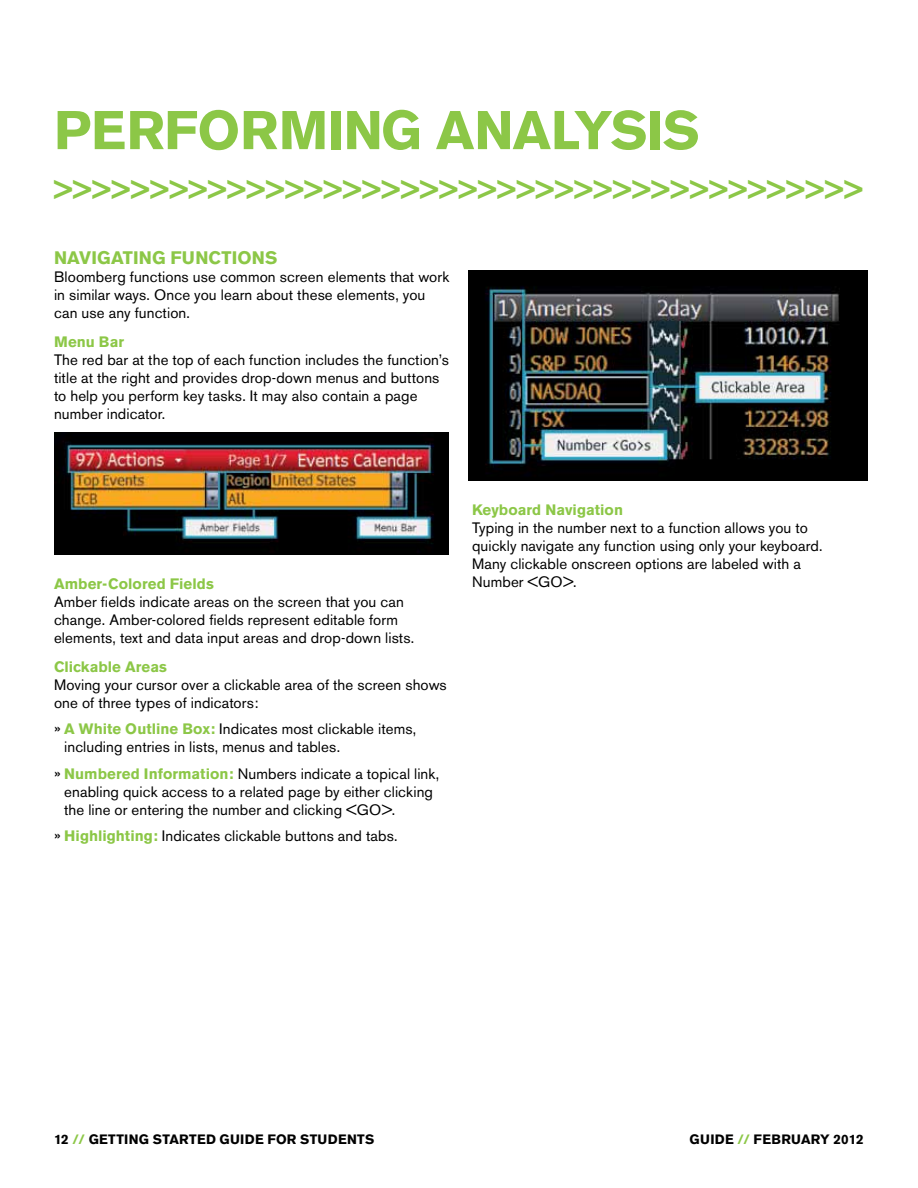
<style>
.page{position:relative;width:918px;height:1188px;background:#fff}
.page>*{position:absolute;margin:0;border:0;box-sizing:border-box;transform-origin:0 0}
.t1{font:700 54px "Akzidenz Grotesk BE";color:#8cc747}
.t2{font:700 27px "Akzidenz Grotesk BE";color:#8cc747}
.t3{font:700 18px "Akzidenz Grotesk BE";letter-spacing:.005em;color:#8cc747}
.t4{font:15px/18px "Akzidenz Grotesk BE";letter-spacing:.01em;color:#000}
.t5{font:700 15px "Akzidenz Grotesk BE";letter-spacing:.005em;color:#8cc747}
.t6{font:700 13.5px "Akzidenz Grotesk BE";letter-spacing:.025em;color:#000}
.s1{font-size:16.5px}
.s2{font-weight:700;color:#8cc747}
.s3{color:#8cc747}
</style>
<div class="page">
<img style="left:54px;top:432px;width:394px;height:123px">
<img style="left:469px;top:271px;width:398px;height:209px">
<h1 class="t1" style="left:54px;top:99px;width:75px">Performing</h1>
<h1 class="t1" style="left:436px;top:99px;width:205px">An alysis</h1>
<h2 class="t2" style="left:54px;top:174px;width:810px">&gt;&gt;&gt;&gt;&gt;&gt;&gt;&gt;&gt;&gt;&gt;&gt;&gt;&gt;&gt;&gt;&gt;&gt;&gt;&gt;&gt;&gt;&gt;&gt;&gt;&gt;&gt;&gt;&gt;&gt;&gt;&gt;&gt;&gt;&gt;&gt;&gt;&gt;&gt;&gt;&gt;&gt;</h2>
<p class="t3" style="left:54px;top:247px;width:81px">Navigating</p>
<p class="t3" style="left:171px;top:247px;width:25px">Functions</p>
<p class="t4" style="left:54px;top:268px;width:397px">Bloomberg functions use common screen elements that work in similar ways. Once you learn about these elements, you can use any function.</p>
<p class="t5" style="left:54px;top:333px;width:72px">Menu Bar</p>
<p class="t4" style="left:54px;top:350px;width:397px">The red bar at the top of each function includes the function’s title at the right and provides drop-down menus and buttons to help you perform key tasks. It may also contain a page number indicator.</p>
<p class="t5" style="left:54px;top:575px;width:161px">Amber-Colored Fields</p>
<p class="t4" style="left:54px;top:593px;width:362px">Amber fields indicate areas on the screen that you can change. Amber-colored fields represent editable form elements, text and data input areas and drop-down lists.</p>
<p class="t5" style="left:54px;top:658px;width:114px">Clickable Areas</p>
<p class="t4" style="left:54px;top:675px;width:394px">Moving your cursor over a clickable area of the screen shows one of three types of indicators:</p>
<p class="t4" style="left:64px;top:720px;width:354px;text-indent:-10px"><span class="s1">»</span> <span class="s2">A White Outline Box:</span> Indicates most clickable items, including entries in lists, menus and tables.</p>
<p class="t4" style="left:64px;top:765px;width:377px;text-indent:-10px"><span class="s1">»</span> <span class="s2">Numbered Information:</span> Numbers indicate a topical link, enabling quick access to a related page by either clicking the line or entering the number and clicking &lt;GO&gt;.</p>
<p class="t4" style="left:54px;top:827px;width:345px"><span class="s1">»</span> <span class="s2">Highlighting:</span> Indicates clickable buttons and tabs.</p>
<p class="t5" style="left:472px;top:501px;width:153px">Keyboard Navigation</p>
<p class="t4" style="left:472px;top:519px;width:352px">Typing in the number next to a function allows you to quickly navigate any function using only your keyboard.<br>Many clickable onscreen options are labeled with a Number &lt;GO&gt;.</p>
<p class="t6" style="left:54px;top:1132px;width:55px">12 <span class="s3">//</span> Getting</p>
<p class="t6" style="left:153px;top:1132px;width:37px">Started</p>
<p class="t6" style="left:220px;top:1132px;width:20px">Guide</p>
<p class="t6" style="left:267px;top:1132px;width:11px">for</p>
<p class="t6" style="left:300px;top:1132px;width:76px">STUDENTS</p>
<p class="t6" style="left:690px;top:1132px;width:10px">guide</p>
<p class="t6" style="left:737px;top:1132px;width:128px"><span class="s3">//</span> February 2012</p>
</div>
